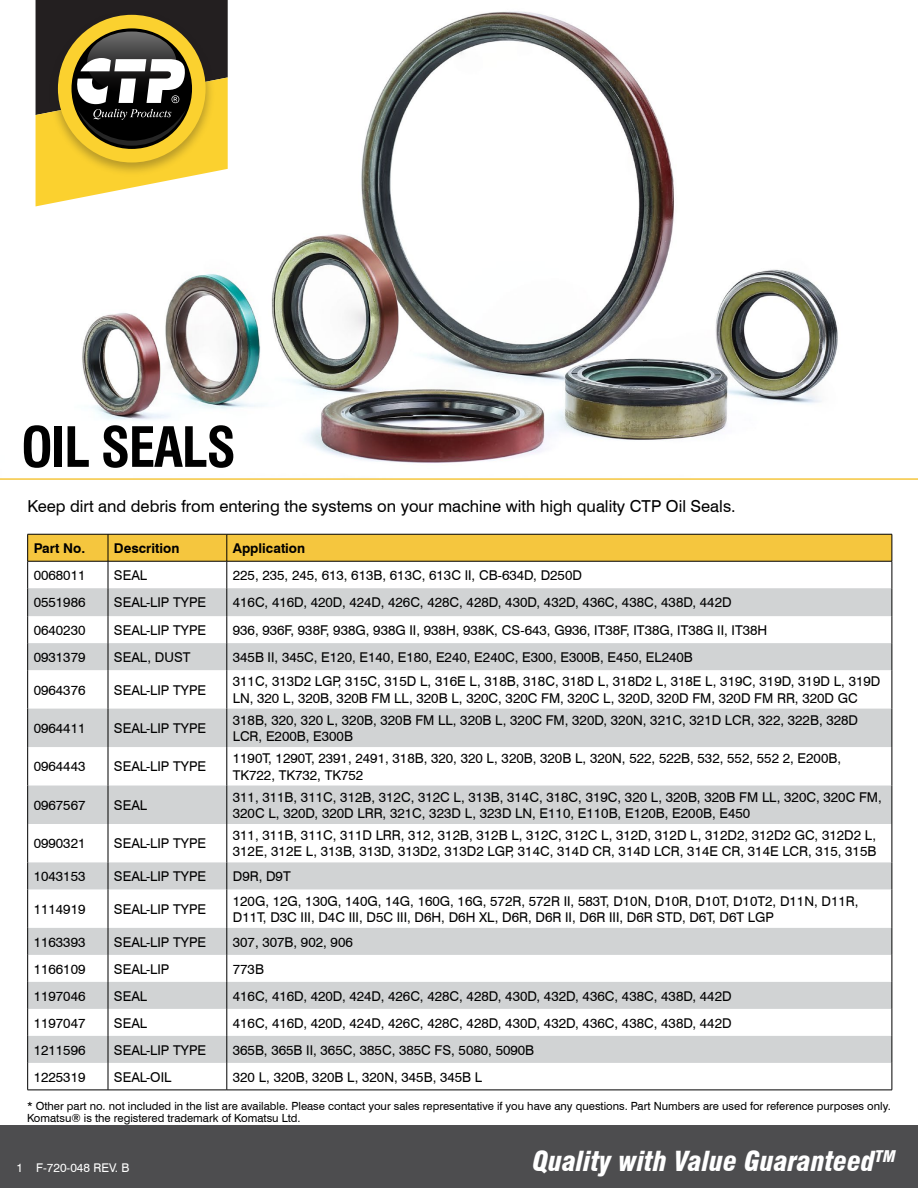
<style>
.page{position:relative;width:918px;height:1188px;background:#fff}
.page>*{position:absolute;margin:0;border:0;box-sizing:border-box;transform-origin:0 0}
.t1{font:700 condensed 54px "Swiss 721 BT";letter-spacing:-.03em;color:#000}
.t2{font:italic 900 condensed 27px "Swiss 721 BT";color:#fff}
.t3{font:16.5px "Swiss 721 BT";color:#000}
.t4{font:13.5px/16.2px "Swiss 721 BT";color:#000}
.t5{font:700 13.5px "Swiss 721 BT";color:#000}
.t6{font:12px "Swiss 721 BT";color:#fff}
.t7{font:11.25px/12px "Swiss 721 BT";color:#000}
</style>
<div class="page">
<img style="left:35px;top:0;width:803px;height:463px">
<div style="left:0;top:1125px;width:918px;height:63px;background:#4d4d4f"></div>
<hr style="left:0;top:478px;width:918px;height:2px;background:#f5c63e">
<svg style="left:36px;top:0;width:192px;height:206px;background:#978647"></svg>
<svg style="left:28px;top:670px;width:864px;height:393px"></svg>
<hr style="left:27px;top:670px;width:1px;height:39px;background:#000">
<hr style="left:108px;top:670px;width:1px;height:39px;background:#000">
<hr style="left:227px;top:670px;width:1px;height:39px;background:#000">
<hr style="left:27px;top:709px;width:1px;height:38px;background:#000">
<hr style="left:108px;top:709px;width:1px;height:38px;background:#000">
<hr style="left:227px;top:709px;width:1px;height:38px;background:#000">
<hr style="left:27px;top:747px;width:1px;height:39px;background:#000">
<hr style="left:108px;top:747px;width:1px;height:39px;background:#000">
<hr style="left:227px;top:747px;width:1px;height:39px;background:#000">
<hr style="left:27px;top:786px;width:1px;height:38px;background:#000">
<hr style="left:108px;top:786px;width:1px;height:38px;background:#000">
<hr style="left:227px;top:786px;width:1px;height:38px;background:#000">
<hr style="left:27px;top:824px;width:1px;height:38px;background:#000">
<hr style="left:108px;top:824px;width:1px;height:38px;background:#000">
<hr style="left:227px;top:824px;width:1px;height:38px;background:#000">
<svg style="left:27px;top:862px;width:1px;height:27px"></svg>
<svg style="left:108px;top:862px;width:1px;height:27px"></svg>
<svg style="left:227px;top:862px;width:1px;height:27px"></svg>
<hr style="left:27px;top:889px;width:1px;height:39px;background:#000">
<hr style="left:108px;top:889px;width:1px;height:39px;background:#000">
<hr style="left:227px;top:889px;width:1px;height:39px;background:#000">
<svg style="left:27px;top:928px;width:1px;height:162px"></svg>
<svg style="left:108px;top:928px;width:1px;height:162px"></svg>
<svg style="left:227px;top:928px;width:1px;height:162px"></svg>
<hr style="left:27px;top:1090px;width:81px;height:1px;background:#000">
<hr style="left:108px;top:1090px;width:119px;height:1px;background:#000">
<hr style="left:227px;top:1090px;width:665px;height:1px;background:#000">
<svg style="left:27px;top:534px;width:866px;height:136px"></svg>
<hr style="left:892px;top:670px;width:1px;height:39px;background:#000">
<hr style="left:892px;top:709px;width:1px;height:38px;background:#000">
<hr style="left:892px;top:747px;width:1px;height:39px;background:#000">
<hr style="left:892px;top:786px;width:1px;height:38px;background:#000">
<hr style="left:892px;top:824px;width:1px;height:38px;background:#000">
<svg style="left:892px;top:862px;width:1px;height:27px"></svg>
<hr style="left:892px;top:889px;width:1px;height:39px;background:#000">
<svg style="left:892px;top:928px;width:1px;height:162px"></svg>
<h1 class="t1" style="left:21px;top:415px;width:216px">OIL SEALS</h1>
<p class="t3" style="left:27px;top:496px;width:710px">Keep dirt and debris from entering the systems on your machine with high quality CTP Oil Seals.</p>
<p class="t5" style="left:34px;top:540px;width:53px">Part No.</p>
<p class="t5" style="left:114px;top:540px;width:67px">Descrition</p>
<p class="t5" style="left:233px;top:540px;width:74px">Application</p>
<p class="t4" style="left:34px;top:567px;width:53px">0068011</p>
<p class="t4" style="left:114px;top:567px;width:35px">SEAL</p>
<p class="t4" style="left:233px;top:567px;width:351px">225, 235, 245, 613, 613B, 613C, 613C II, CB-634D, D250D</p>
<p class="t4" style="left:34px;top:594px;width:53px">0551986</p>
<p class="t4" style="left:114px;top:594px;width:94px">SEAL-LIP TYPE</p>
<p class="t4" style="left:233px;top:594px;width:500px">416C, 416D, 420D, 424D, 426C, 428C, 428D, 430D, 432D, 436C, 438C, 438D, 442D</p>
<p class="t4" style="left:34px;top:622px;width:53px">0640230</p>
<p class="t4" style="left:114px;top:622px;width:94px">SEAL-LIP TYPE</p>
<p class="t4" style="left:233px;top:622px;width:536px">936, 936F, 938F, 938G, 938G II, 938H, 938K, CS-643, G936, IT38F, IT38G, IT38G II, IT38H</p>
<p class="t4" style="left:34px;top:649px;width:53px">0931379</p>
<p class="t4" style="left:114px;top:649px;width:78px">SEAL, DUST</p>
<p class="t4" style="left:233px;top:649px;width:462px">345B II, 345C, E120, E140, E180, E240, E240C, E300, E300B, E450, EL240B</p>
<p class="t4" style="left:34px;top:682px;width:53px">0964376</p>
<p class="t4" style="left:114px;top:682px;width:94px">SEAL-LIP TYPE</p>
<p class="t4" style="left:233px;top:673px;width:649px">311C, 313D2 LGP, 315C, 315D L, 316E L, 318B, 318C, 318D L, 318D2 L, 318E L, 319C, 319D, 319D L, 319D<br>LN, 320 L, 320B, 320B FM LL, 320B L, 320C, 320C FM, 320C L, 320D, 320D FM, 320D FM RR, 320D GC</p>
<p class="t4" style="left:34px;top:720px;width:53px">0964411</p>
<p class="t4" style="left:114px;top:720px;width:94px">SEAL-LIP TYPE</p>
<p class="t4" style="left:233px;top:712px;width:627px">318B, 320, 320 L, 320B, 320B FM LL, 320B L, 320C FM, 320D, 320N, 321C, 321D LCR, 322, 322B, 328D<br>LCR, E200B, E300B</p>
<p class="t4" style="left:34px;top:758px;width:53px">0964443</p>
<p class="t4" style="left:114px;top:758px;width:94px">SEAL-LIP TYPE</p>
<p class="t4" style="left:233px;top:750px;width:610px">1190T, 1290T, 2391, 2491, 318B, 320, 320 L, 320B, 320B L, 320N, 522, 522B, 532, 552, 552 2, E200B,<br>TK722, TK732, TK752</p>
<p class="t4" style="left:34px;top:797px;width:53px">0967567</p>
<p class="t4" style="left:114px;top:797px;width:35px">SEAL</p>
<p class="t4" style="left:233px;top:789px;width:651px">311, 311B, 311C, 312B, 312C, 312C L, 313B, 314C, 318C, 319C, 320 L, 320B, 320B FM LL, 320C, 320C FM,<br>320C L, 320D, 320D LRR, 321C, 323D L, 323D LN, E110, E110B, E120B, E200B, E450</p>
<p class="t4" style="left:34px;top:835px;width:53px">0990321</p>
<p class="t4" style="left:114px;top:835px;width:94px">SEAL-LIP TYPE</p>
<p class="t4" style="left:233px;top:827px;width:645px">311, 311B, 311C, 311D LRR, 312, 312B, 312B L, 312C, 312C L, 312D, 312D L, 312D2, 312D2 GC, 312D2 L,<br>312E, 312E L, 313B, 313D, 313D2, 313D2 LGP, 314C, 314D CR, 314D LCR, 314E CR, 314E LCR, 315, 315B</p>
<p class="t4" style="left:34px;top:868px;width:53px">1043153</p>
<p class="t4" style="left:114px;top:868px;width:94px">SEAL-LIP TYPE</p>
<p class="t4" style="left:233px;top:868px;width:59px">D9R, D9T</p>
<p class="t4" style="left:34px;top:901px;width:53px">1114919</p>
<p class="t4" style="left:114px;top:901px;width:94px">SEAL-LIP TYPE</p>
<p class="t4" style="left:233px;top:893px;width:627px">120G, 12G, 130G, 140G, 14G, 160G, 16G, 572R, 572R II, 583T, D10N, D10R, D10T, D10T2, D11N, D11R,<br>D11T, D3C III, D4C III, D5C III, D6H, D6H XL, D6R, D6R II, D6R III, D6R STD, D6T, D6T LGP</p>
<p class="t4" style="left:34px;top:934px;width:53px">1163393</p>
<p class="t4" style="left:114px;top:934px;width:94px">SEAL-LIP TYPE</p>
<p class="t4" style="left:233px;top:934px;width:122px">307, 307B, 902, 906</p>
<p class="t4" style="left:34px;top:961px;width:53px">1166109</p>
<p class="t4" style="left:114px;top:961px;width:57px">SEAL-LIP</p>
<p class="t4" style="left:233px;top:961px;width:33px">773B</p>
<p class="t4" style="left:34px;top:988px;width:53px">1197046</p>
<p class="t4" style="left:114px;top:988px;width:35px">SEAL</p>
<p class="t4" style="left:233px;top:988px;width:500px">416C, 416D, 420D, 424D, 426C, 428C, 428D, 430D, 432D, 436C, 438C, 438D, 442D</p>
<p class="t4" style="left:34px;top:1015px;width:53px">1197047</p>
<p class="t4" style="left:114px;top:1015px;width:35px">SEAL</p>
<p class="t4" style="left:233px;top:1015px;width:500px">416C, 416D, 420D, 424D, 426C, 428C, 428D, 430D, 432D, 436C, 438C, 438D, 442D</p>
<p class="t4" style="left:34px;top:1042px;width:53px">1211596</p>
<p class="t4" style="left:114px;top:1042px;width:94px">SEAL-LIP TYPE</p>
<p class="t4" style="left:233px;top:1042px;width:303px">365B, 365B II, 365C, 385C, 385C FS, 5080, 5090B</p>
<p class="t4" style="left:34px;top:1069px;width:53px">1225319</p>
<p class="t4" style="left:114px;top:1069px;width:59px">SEAL-OIL</p>
<p class="t4" style="left:233px;top:1069px;width:251px">320 L, 320B, 320B L, 320N, 345B, 345B L</p>
<p class="t7" style="left:27px;top:1099px;width:865px">* Other part no. not included in the list are available. Please contact your sales representative if you have any questions. Part Numbers are used for reference purposes only.<br>Komatsu® is the registered trademark of Komatsu Ltd.</p>
<p class="t6" style="left:17px;top:1161px;width:114px">1 F-720-048 REV. B</p>
<h2 class="t2" style="left:533px;top:1145px;width:364px">Quality with Value Guaranteed<sup>TM</sup></h2>
</div>
